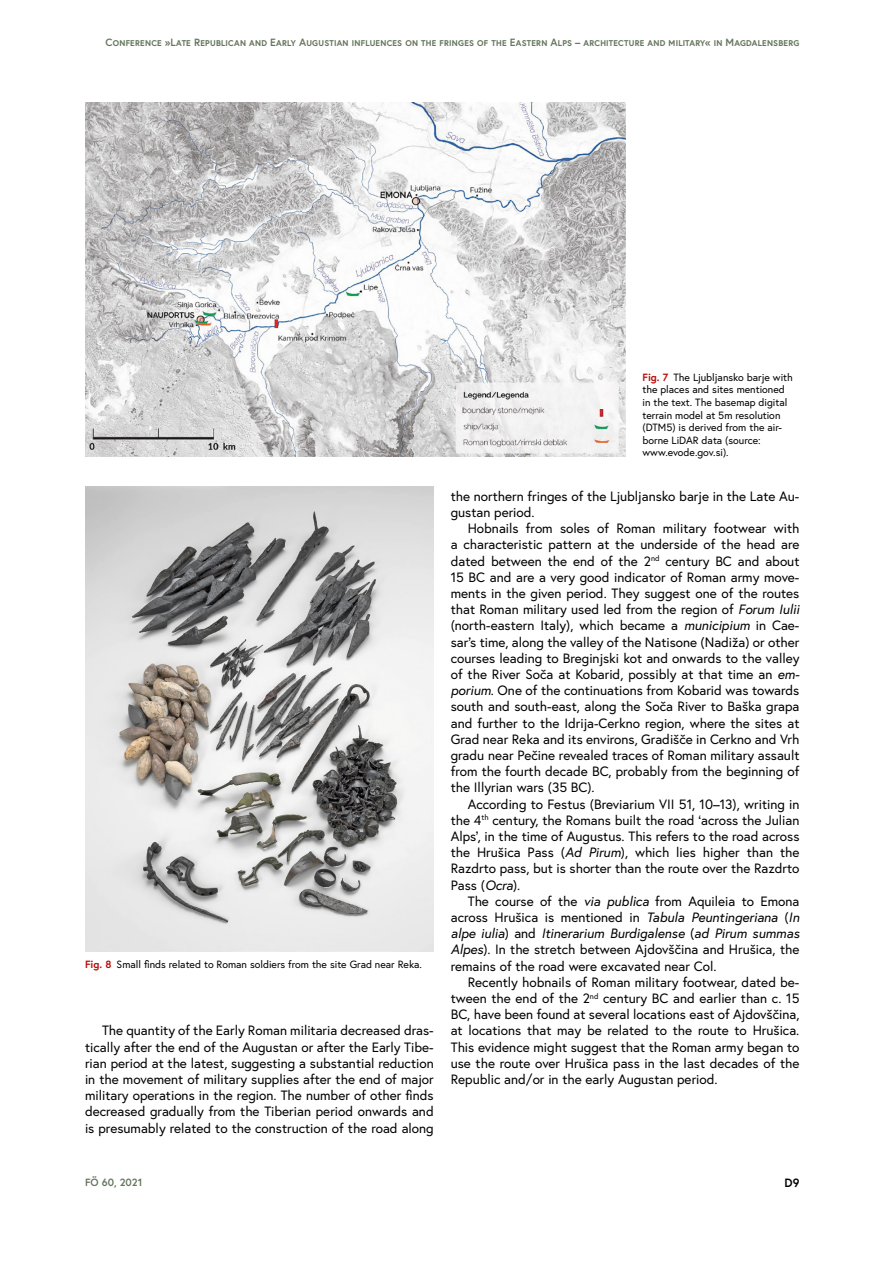
<style>
.page{position:relative;width:893px;height:1263px;background:#fff}
.page>*{position:absolute;margin:0;border:0;box-sizing:border-box;transform-origin:0 0}
.t1{font:13.5px/16.2px "Europa Austria";color:#000;text-align:justify}
.t2{font:700 12px "Europa Austria";color:#000}
.t3{font:10.5px/12.6px "Europa Austria";color:#000}
.t4{font:700 10.5px "Europa Austria Caps";letter-spacing:.015em;color:#65765e}
.t5{font:700 10.5px "Europa Austria";color:#65765e}
.s1{font-weight:700;color:#b70906}
.s2{font-style:italic}
</style>
<div class="page">
<img style="left:85px;top:102px;width:540px;height:354px">
<img style="left:85px;top:486px;width:349px;height:465px">
<p class="t4" style="left:106px;top:36px;width:695px">Conference »Late Republican and Early Augustian influences on the fringes of the Eastern Alps – architecture and military« in Magdalensberg</p>
<p class="t3" style="left:85px;top:958px;width:338px"><span class="s1">Fig. 8</span> Small finds related to Roman soldiers from the site Grad near Reka.</p>
<p class="t1" style="left:85px;top:1022px;width:350px;text-indent:17px">The quantity of the Early Roman militaria decreased dras&shy;tically after the end of the Augustan or after the Early Tibe&shy;rian period at the latest, suggesting a substantial reduction in the movement of military supplies after the end of major military operations in the region. The number of other finds decreased gradually from the Tiberian period onwards and is presumably related to the construction of the road along</p>
<p class="t5" style="left:85px;top:1175px;width:59px">FÖ 60, 2021</p>
<p class="t3" style="left:642px;top:371px;width:152px"><span class="s1">Fig. 7</span> The Ljubljansko barje with the places and sites mentioned in the text. The basemap digital terrain model at 5m resolution (DTM5) is derived from the air&shy;borne LiDAR data (source: www.evode.gov.si).</p>
<p class="t1" style="left:451px;top:488px;width:350px">the northern fringes of the Ljubljansko barje in the Late Au&shy;gustan period.</p>
<p class="t1" style="left:451px;top:520px;width:350px;text-indent:17px">Hobnails from soles of Roman military footwear with a characteristic pattern at the underside of the head are dated between the end of the 2<sup>nd</sup> century BC and about 15 BC and are a very good indicator of Roman army move&shy;ments in the given period. They suggest one of the routes that Roman military used led from the region of <span class="s2">Forum Iulii </span>(north-eastern Italy), which became a <span class="s2">municipium</span> in Cae&shy;sar’s time, along the valley of the Natisone (Nadiža) or other courses leading to Breginjski kot and onwards to the valley of the River Soča at Kobarid, possibly at that time an <span class="s2">em&shy;porium</span>. One of the continuations from Kobarid was towards south and south-east, along the Soča River to Baška grapa and further to the Idrija-Cerkno region, where the sites at Grad near Reka and its environs, Gradišče in Cerkno and Vrh gradu near Pečine revealed traces of Roman military assault from the fourth decade BC, probably from the beginning of the Illyrian wars (35 BC).</p>
<p class="t1" style="left:451px;top:795px;width:350px;text-indent:17px">According to Festus (Breviarium VII 51, 10–13), writing in the 4<sup>th</sup> century, the Romans built the road ‘across the Julian Alps’, in the time of Augustus. This refers to the road across the Hrušica Pass (<span class="s2">Ad Pirum</span>), which lies higher than the Razdrto pass, but is shorter than the route over the Razdrto Pass (<span class="s2">Ocra</span>).</p>
<p class="t1" style="left:451px;top:893px;width:350px;text-indent:17px">The course of the <span class="s2">via publica</span> from Aquileia to Emona across Hrušica is mentioned in <span class="s2">Tabula Peuntingeriana</span> (<span class="s2">In alpe iulia</span>) and <span class="s2">Itinerarium Burdigalense</span> (<span class="s2">ad Pirum summas Alpes</span>). In the stretch between Ajdovščina and Hrušica, the remains of the road were excavated near Col.</p>
<p class="t1" style="left:451px;top:974px;width:350px;text-indent:17px">Recently hobnails of Roman military footwear, dated be&shy;tween the end of the 2<sup>nd</sup> century BC and earlier than c. 15<br>BC, have been found at several locations east of Ajdovščina, at locations that may be related to the route to Hrušica.<br>This evidence might suggest that the Roman army began to use the route over Hrušica pass in the last decades of the Republic and/or in the early Augustan period.</p>
<p class="t2" style="left:784px;top:1175px;width:16px">D9</p>
</div>
